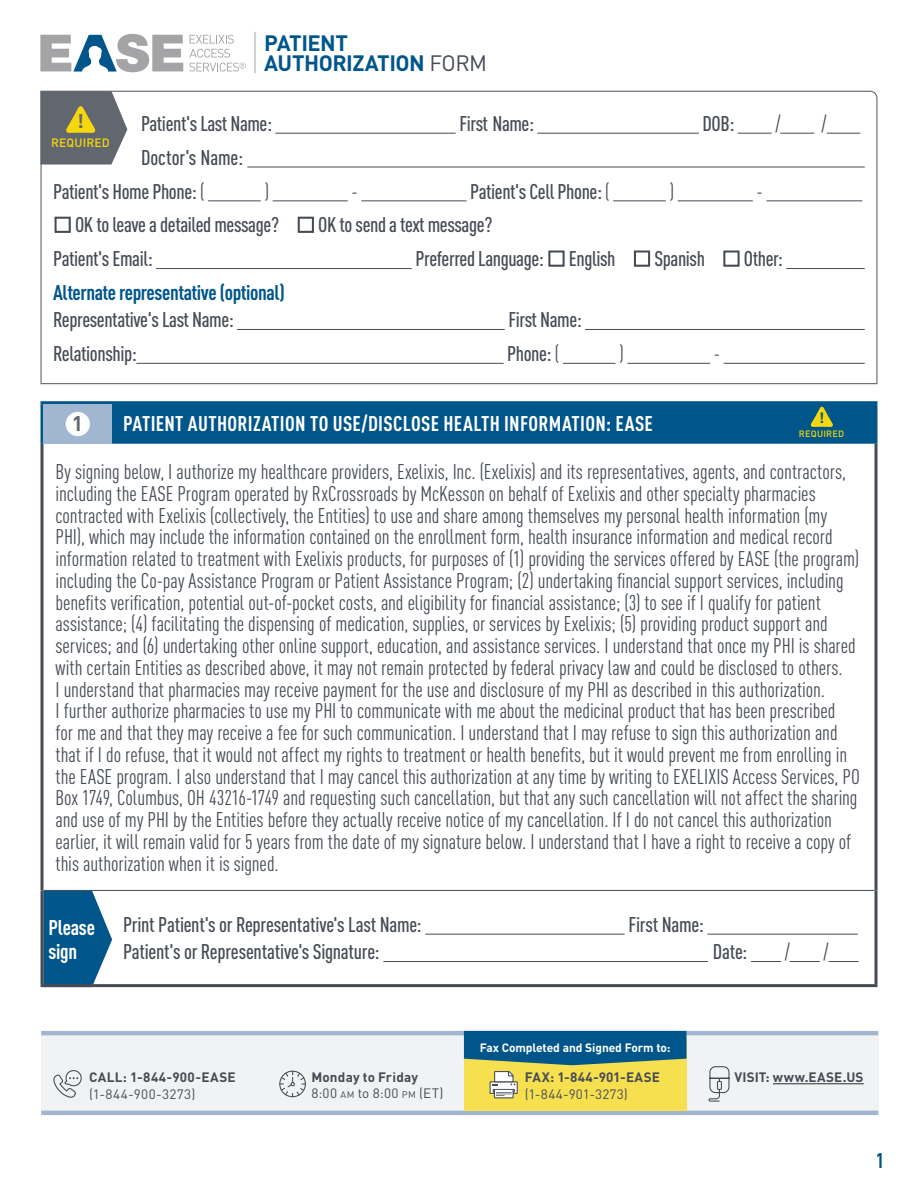
<style>
.page{position:relative;width:918px;height:1188px;background:#fff}
.page>*{position:absolute;margin:0;border:0;box-sizing:border-box;transform-origin:0 0}
.t1{font:700 22.05px "DIN Pro";letter-spacing:-.025em;color:#00568a}
.t2{font:condensed 21px/21.8px "DIN Pro";color:#464b54}
.t3{font:500 condensed 21px "DIN Pro";letter-spacing:-.02em;color:#464b54}
.t4{font:700 condensed 21px "DIN Pro";letter-spacing:.015em;color:#fff}
.t5{font:700 condensed 21px "DIN Pro";letter-spacing:-.02em;color:#00568a}
.t6{font:500 condensed 21px "DIN Pro";color:#464b54}
.t7{font:700 condensed 21px/24px "DIN Pro";letter-spacing:-.015em;color:#fff}
.t8{font:700 21px "DIN Pro";color:#62666f}
.t9{font:700 19.5px "DIN Pro";color:#62666f}
.t10{font:700 14.85px "DIN Pro";color:#00568a}
.t11{font:700 13.5px/16.5px "DIN Pro";letter-spacing:.015em;color:#464b54}
.t12{font:13.5px "DIN Pro";letter-spacing:.035em;color:#464b54}
.BoxBodyCopy{font:700 12px "DIN Pro";letter-spacing:-.01em;color:#fff}
.t13{font:500 12px "DIN Pro";letter-spacing:.015em;color:#f4d80d}
.t14{font:500 9.15px "DIN Pro";letter-spacing:.025em;color:#f4d80d}
.s1{font-weight:400;color:#464b54}
.s2{font-weight:400}
.s3{font-size:9.45px}
</style>
<div class="page">
<svg style="left:44px;top:891px;width:68px;height:93px;background:#236d9a"></svg>
<div style="left:42px;top:403px;width:834px;height:40px;background:#00568a"></div>
<hr style="left:44px;top:890px;width:830px;height:1px;background:#464b54">
<svg style="left:40px;top:444px;width:4px;height:446px;background:#73777e"></svg>
<svg style="left:874px;top:444px;width:4px;height:446px;background:#73777e"></svg>
<svg style="left:40px;top:890px;width:4px;height:94px"></svg>
<svg style="left:874px;top:890px;width:4px;height:94px"></svg>
<hr style="left:40px;top:984px;width:838px;height:3px;background:#464b54">
<hr style="left:40px;top:401px;width:838px;height:3px;background:#00568a">
<svg style="left:40px;top:404px;width:4px;height:39px"></svg>
<svg style="left:876px;top:404px;width:2px;height:39px"></svg>
<hr style="left:40px;top:443px;width:838px;height:1px;background:#00568a">
<hr style="left:425px;top:934px;width:200px;height:1px;background:#464b54">
<hr style="left:707px;top:934px;width:151px;height:1px;background:#464b54">
<hr style="left:383px;top:961px;width:325px;height:1px;background:#464b54">
<hr style="left:751px;top:961px;width:30px;height:1px;background:#464b54">
<hr style="left:790px;top:961px;width:30px;height:1px;background:#464b54">
<svg style="left:829px;top:961px;width:29px;height:1px"></svg>
<svg style="left:810px;top:406px;width:23px;height:21px"></svg>
<div style="left:44px;top:404px;width:68px;height:40px;background:#a0b6d1"></div>
<div style="left:66px;top:412px;width:24px;height:24px;background:#fff;border-radius:50%"></div>
<svg style="left:40px;top:90px;width:838px;height:295px"></svg>
<hr style="left:275px;top:133px;width:181px;height:1px;background:#464b54">
<hr style="left:537px;top:133px;width:162px;height:1px;background:#464b54">
<hr style="left:738px;top:133px;width:34px;height:1px;background:#464b54">
<hr style="left:780px;top:133px;width:34px;height:1px;background:#464b54">
<hr style="left:827px;top:133px;width:33px;height:1px;background:#464b54">
<hr style="left:247px;top:167px;width:618px;height:1px;background:#464b54">
<hr style="left:208px;top:200px;width:53px;height:1px;background:#464b54">
<hr style="left:273px;top:200px;width:75px;height:1px;background:#464b54">
<hr style="left:361px;top:200px;width:106px;height:1px;background:#464b54">
<hr style="left:613px;top:200px;width:53px;height:1px;background:#464b54">
<hr style="left:678px;top:200px;width:75px;height:1px;background:#464b54">
<hr style="left:766px;top:200px;width:96px;height:1px;background:#464b54">
<hr style="left:156px;top:268px;width:256px;height:1px;background:#464b54">
<hr style="left:786px;top:268px;width:79px;height:1px;background:#464b54">
<hr style="left:237px;top:329px;width:268px;height:1px;background:#464b54">
<hr style="left:585px;top:329px;width:280px;height:1px;background:#464b54">
<hr style="left:136px;top:363px;width:368px;height:1px;background:#464b54">
<hr style="left:563px;top:363px;width:53px;height:1px;background:#464b54">
<hr style="left:627px;top:363px;width:83px;height:1px;background:#464b54">
<hr style="left:724px;top:363px;width:141px;height:1px;background:#464b54">
<svg style="left:40px;top:91px;width:87px;height:74px;background:#7b7c75"></svg>
<hr style="left:255px;top:32px;width:1px;height:41px;background:#a4a4a7">
<svg style="left:189px;top:35px;width:57px;height:37px"></svg>
<svg style="left:40px;top:34px;width:143px;height:38px"></svg>
<div style="left:41px;top:1033px;width:838px;height:81px;background:#f1f2f3"></div>
<hr style="left:41px;top:1111px;width:837px;height:4px;background:#a0b6d1">
<hr style="left:41px;top:1031px;width:837px;height:4px;background:#a0b6d1">
<hr style="left:773px;top:1083px;width:90px;height:1px;background:#464b54">
<svg style="left:53px;top:1070px;width:29px;height:28px"></svg>
<svg style="left:708px;top:1066px;width:22px;height:36px"></svg>
<div style="left:464px;top:1038px;width:223px;height:72px;background:#f6e050"></div>
<svg style="left:464px;top:1031px;width:223px;height:68px"></svg>
<svg style="left:279px;top:1070px;width:27px;height:28px"></svg>
<svg style="left:55px;top:217px;width:15px;height:15px"></svg>
<svg style="left:298px;top:217px;width:15px;height:15px"></svg>
<svg style="left:549px;top:251px;width:15px;height:15px"></svg>
<svg style="left:634px;top:251px;width:16px;height:15px"></svg>
<svg style="left:724px;top:251px;width:15px;height:15px"></svg>
<p class="t1" style="left:264px;top:24px;width:85px">PATIENT</p>
<p class="t1" style="left:264px;top:45px;width:224px">AUTHORIZATION <span class="s1">FORM</span></p>
<p class="t3" style="left:141px;top:108px;width:133px">Patient's Last Name:</p>
<p class="t3" style="left:459px;top:108px;width:76px">First Name:</p>
<p class="t3" style="left:703px;top:108px;width:33px">DOB:</p>
<p class="t2" style="left:775px;top:112px;width:7px">/</p>
<p class="t2" style="left:822px;top:112px;width:7px">/</p>
<p class="t6" style="left:141px;top:142px;width:104px">Doctor's Name:</p>
<p class="t3" style="left:53px;top:176px;width:153px">Patient's Home Phone: <span class="s2">(</span></p>
<p class="t2" style="left:265px;top:180px;width:6px">)</p>
<p class="t2" style="left:352px;top:180px;width:8px">-</p>
<p class="t3" style="left:470px;top:176px;width:141px">Patient's Cell Phone: <span class="s2">(</span></p>
<p class="t2" style="left:670px;top:180px;width:6px">)</p>
<p class="t2" style="left:757px;top:180px;width:8px">-</p>
<p class="t3" style="left:75px;top:210px;width:206px">OK to leave a detailed message?</p>
<p class="t3" style="left:318px;top:210px;width:176px">OK to send a text message?</p>
<p class="t3" style="left:53px;top:244px;width:101px">Patient's Email:</p>
<p class="t3" style="left:415px;top:244px;width:202px">Preferred Language: English</p>
<p class="t3" style="left:654px;top:244px;width:52px">Spanish</p>
<p class="t3" style="left:744px;top:244px;width:41px">Other:</p>
<p class="t5" style="left:53px;top:277px;width:233px">Alternate representative (optional)</p>
<p class="t3" style="left:53px;top:305px;width:182px">Representative's Last Name:</p>
<p class="t3" style="left:508px;top:305px;width:75px">First Name:</p>
<p class="t3" style="left:53px;top:339px;width:85px">Relationship:</p>
<p class="t3" style="left:507px;top:339px;width:54px">Phone: <span class="s2">(</span></p>
<p class="t2" style="left:619px;top:343px;width:6px">)</p>
<p class="t2" style="left:714px;top:343px;width:8px">-</p>
<p class="t9" style="left:77px;top:105px;width:8px">!</p>
<p class="t13" style="left:51px;top:133px;width:60px">REQUIRED</p>
<p class="t10" style="left:819px;top:406px;width:7px">!</p>
<p class="t4" style="left:123px;top:408px;width:531px">PATIENT AUTHORIZATION TO USE/DISCLOSE HEALTH INFORMATION: EASE</p>
<p class="t2" style="left:56px;top:461px;width:806px">By signing below, I authorize my healthcare providers, Exelixis, Inc. (Exelixis) and its representatives, agents, and contractors, including the EASE Program operated by RxCrossroads by McKesson on behalf of Exelixis and other specialty pharmacies contracted with Exelixis (collectively, the Entities) to use and share among themselves my personal health information (my PHI), which may include the information contained on the enrollment form, health insurance information and medical record information related to treatment with Exelixis products, for purposes of (1) providing the services offered by EASE (the program) including the Co-pay Assistance Program or Patient Assistance Program; (2) undertaking financial support services, including benefits verification, potential out-of-pocket costs, and eligibility for financial assistance; (3) to see if I qualify for patient assistance; (4) facilitating the dispensing of medication, supplies, or services by Exelixis; (5) providing product support and services; and (6) undertaking other online support, education, and assistance services. I understand that once my PHI is shared with certain Entities as described above, it may not remain protected by federal privacy law and could be disclosed to others.<br>I understand that pharmacies may receive payment for the use and disclosure of my PHI as described in this authorization.<br>I further authorize pharmacies to use my PHI to communicate with me about the medicinal product that has been prescribed<br>for me and that they may receive a fee for such communication. I understand that I may refuse to sign this authorization and that if I do refuse, that it would not affect my rights to treatment or health benefits, but it would prevent me from enrolling in the EASE program. I also understand that I may cancel this authorization at any time by writing to EXELIXIS Access Services, PO Box 1749, Columbus, OH 43216-1749 and requesting such cancellation, but that any such cancellation will not affect the sharing and use of my PHI by the Entities before they actually receive notice of my cancellation. If I do not cancel this authorization earlier, it will remain valid for 5 years from the date of my signature below. I understand that I have a right to receive a copy of this authorization when it is signed.</p>
<p class="t8" style="left:72px;top:406px;width:13px">1</p>
<p class="t14" style="left:799px;top:427px;width:47px">REQUIRED</p>
<p class="t7" style="left:48px;top:914px;width:48px">Please sign</p>
<p class="t3" style="left:123px;top:909px;width:300px">Print Patient's or Representative's Last Name:</p>
<p class="t3" style="left:628px;top:909px;width:77px">First Name:</p>
<p class="t3" style="left:123px;top:937px;width:258px">Patient's or Representative's Signature:</p>
<p class="t3" style="left:713px;top:937px;width:36px">Date:</p>
<p class="t2" style="left:785px;top:941px;width:7px">/</p>
<p class="t2" style="left:824px;top:941px;width:7px">/</p>
<p class="BoxBodyCopy" style="left:480px;top:1038px;width:192px">Fax Completed and Signed Form to:</p>
<p class="t11" style="left:525px;top:1068px;width:136px">FAX: 1-844-901-EASE <span class="s2">(1-844-901-3273)</span></p>
<p class="t11" style="left:89px;top:1067px;width:148px">CALL: 1-844-900-EASE <span class="s2">(1-844-900-3273)</span></p>
<p class="t11" style="left:311px;top:1067px;width:108px">Monday to Friday</p>
<p class="t11" style="left:734px;top:1067px;width:130px">VISIT: www.EASE.US</p>
<p class="t12" style="left:311px;top:1084px;width:134px">8:00 <span class="s3">AM</span> to 8:00 <span class="s3">PM</span> (ET)</p>
<p class="t5" style="left:876px;top:1145px;width:10px">1</p>
</div>
